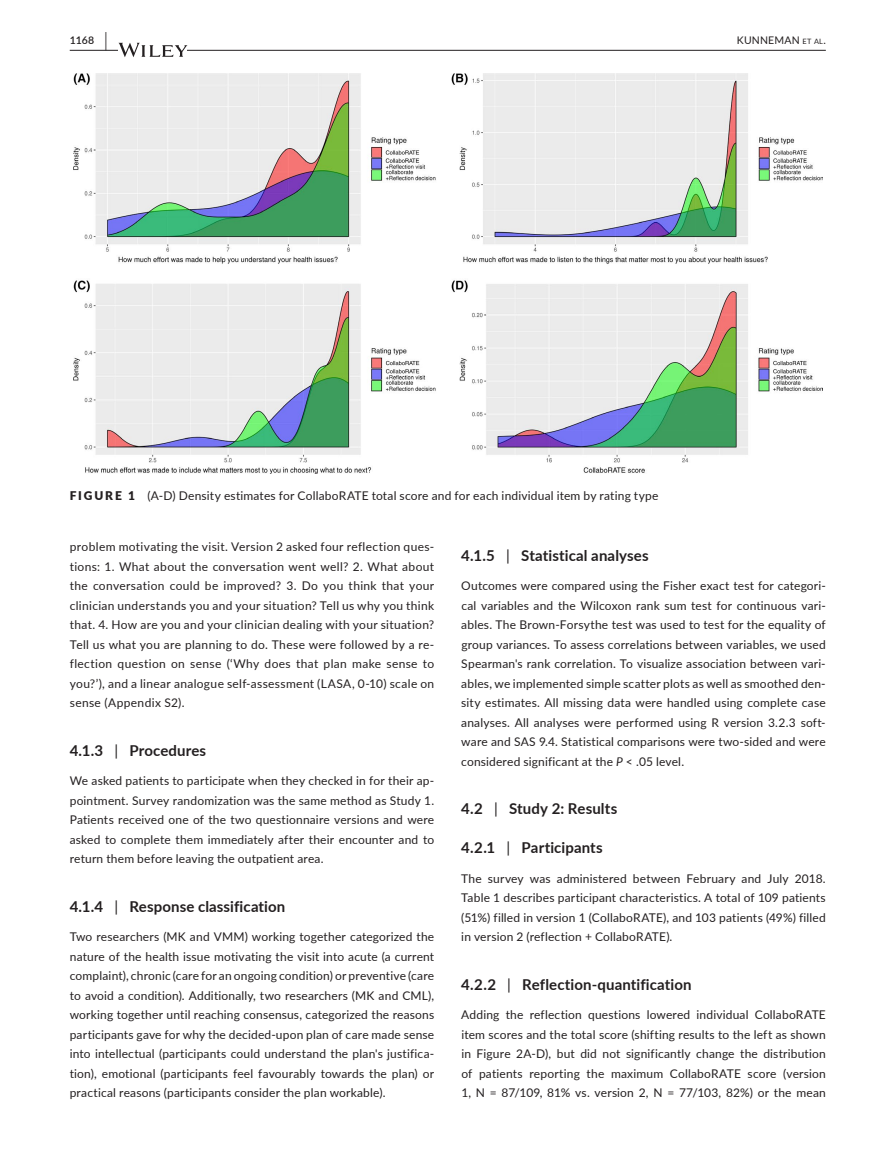
<style>
.page{position:relative;width:893px;height:1174px;background:#fff}
.page>*{position:absolute;margin:0;border:0;box-sizing:border-box;transform-origin:0 0}
.t1{font:700 15px "Lato";letter-spacing:.005em;color:#231f20}
.t2{font:12px/19.5px "Lato";letter-spacing:.015em;color:#231f20;text-align:justify}
.t3{font:10.5px "Lato";letter-spacing:.02em;color:#231f20}
.t4{font:600 10.5px "Lato";color:#231f20}
.s1{font-size:19.5px}
.s2{font-size:7.35px}
.s3{font-weight:900}
.s4{color:#fff}
.s5{font-weight:400}
.s6{font-style:italic}
</style>
<div class="page">
<hr style="left:70px;top:50px;width:756px;height:1px;background:#231f20">
<svg style="left:119px;top:43px;width:68px;height:14px"></svg>
<img style="left:73px;top:73px;width:749px;height:400px">
<p class="t4" style="left:70px;top:33px;width:39px">1168 <span class="s1">|</span></p>
<p class="t3" style="left:737px;top:33px;width:90px">KUNNEMAN <span class="s2">et al</span>.</p>
<p class="t2" style="left:70px;top:485px;width:748px"><span class="s3">FIGURE 1</span> (A‐D) Density estimates for CollaboRATE total score and for each individual item by rating type <span class="s4">[Colour figure can be viewed</span></p>
<p class="t2" style="left:70px;top:536px;width:366px">problem motivating the visit. Version 2 asked four reflection ques‐ tions: 1. What about the conversation went well? 2. What about the conversation could be improved? 3. Do you think that your clinician understands you and your situation? Tell us why you think that. 4. How are you and your clinician dealing with your situation?<br>Tell us what you are planning to do. These were followed by a re‐ flection question on sense (‘Why does that plan make sense to you?’), and a linear analogue self‐assessment (LASA, 0‐10) scale on sense (Appendix S2).</p>
<p class="t1" style="left:70px;top:739px;width:138px">4.1.3 <span class="s5">|</span> Procedures</p>
<p class="t2" style="left:70px;top:770px;width:366px">We asked patients to participate when they checked in for their ap‐ pointment. Survey randomization was the same method as Study 1.<br>Patients received one of the two questionnaire versions and were asked to complete them immediately after their encounter and to return them before leaving the outpatient area.</p>
<p class="t1" style="left:70px;top:895px;width:217px">4.1.4 <span class="s5">|</span> Response classification</p>
<p class="t2" style="left:70px;top:926px;width:366px">Two researchers (MK and VMM) working together categorized the nature of the health issue motivating the visit into acute (a current complaint), chronic (care for an ongoing condition) or preventive (care to avoid a condition). Additionally, two researchers (MK and CML), working together until reaching consensus, categorized the reasons participants gave for why the decided‐upon plan of care made sense into intellectual (participants could understand the plan's justifica‐ tion), emotional (participants feel favourably towards the plan) or practical reasons (participants consider the plan workable).</p>
<p class="t1" style="left:461px;top:544px;width:189px">4.1.5 <span class="s5">|</span> Statistical analyses</p>
<p class="t2" style="left:461px;top:575px;width:366px">Outcomes were compared using the Fisher exact test for categori‐ cal variables and the Wilcoxon rank sum test for continuous vari‐ ables. The Brown‐Forsythe test was used to test for the equality of group variances. To assess correlations between variables, we used Spearman's rank correlation. To visualize association between vari‐ ables, we implemented simple scatter plots as well as smoothed den‐ sity estimates. All missing data were handled using complete case analyses. All analyses were performed using R version 3.2.3 soft‐ ware and SAS 9.4. Statistical comparisons were two‐sided and were considered significant at the <span class="s6">P</span> &lt; .05 level.</p>
<p class="t1" style="left:461px;top:798px;width:157px">4.2 <span class="s5">|</span> Study 2: Results</p>
<p class="t1" style="left:461px;top:837px;width:143px">4.2.1 <span class="s5">|</span> Participants</p>
<p class="t2" style="left:461px;top:868px;width:366px">The survey was administered between February and July 2018.<br>Table 1 describes participant characteristics. A total of 109 patients (51%) filled in version 1 (CollaboRATE), and 103 patients (49%) filled in version 2 (reflection + CollaboRATE).</p>
<p class="t1" style="left:461px;top:973px;width:232px">4.2.2 <span class="s5">|</span> Reflection‐quantification</p>
<p class="t2" style="left:461px;top:1004px;width:366px">Adding the reflection questions lowered individual CollaboRATE item scores and the total score (shifting results to the left as shown in Figure 2A‐D), but did not significantly change the distribution of patients reporting the maximum CollaboRATE score (version 1, N = 87/109, 81% vs. version 2, N = 77/103, 82%) or the mean</p>
</div>
